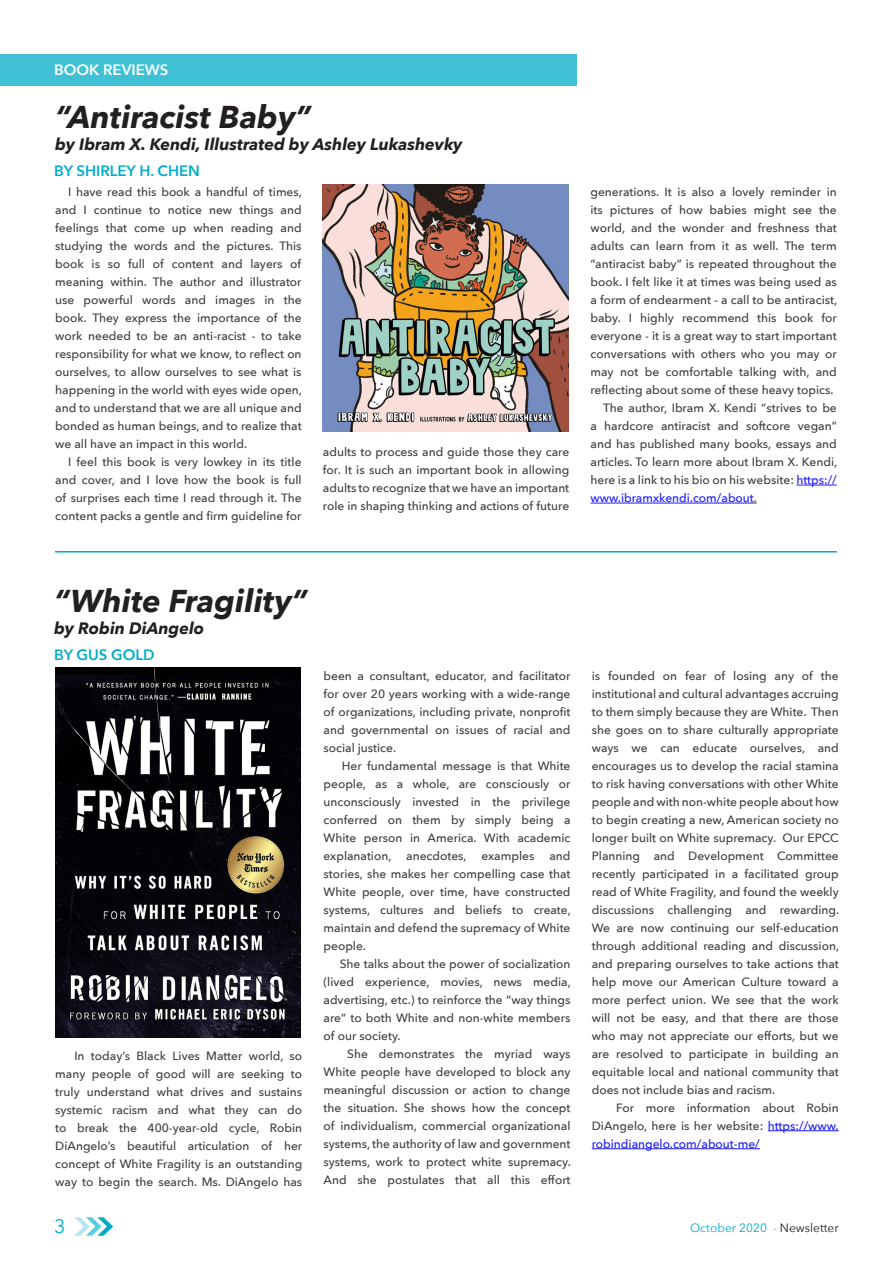
<style>
.page{position:relative;width:893px;height:1263px;background:#fff}
.page>*{position:absolute;margin:0;border:0;box-sizing:border-box;transform-origin:0 0}
._02_Article_Title{font:italic 700 31.5px "Avenir Next";color:#231f20}
.t1{font:19.5px "Avenir Next";color:#00acc8}
._02_Article_Title-2{font:italic 700 16.5px "Avenir Next";color:#231f20}
._05a_body_text_Intro{font:600 15px "Avenir Next";color:#00acc8}
._05a_body_text_Intro-2{font:600 15px "Avenir Next";color:#fff}
._05_body_text{font:500 12px/18px "Avenir Next";color:#3e3e3f;text-align:justify}
.t2{font:12px "Avenir Next";color:#00acc8}
.s1{color:#1a1aff}
.s2{color:#231f20}
</style>
<div class="page">
<svg style="left:74px;top:1217px;width:39px;height:19px"></svg>
<hr style="left:796px;top:485px;width:41px;height:1px;background:#1a1aff">
<hr style="left:590px;top:503px;width:164px;height:1px;background:#1a1aff">
<img style="left:323px;top:185px;width:245px;height:246px">
<hr style="left:768px;top:1130px;width:71px;height:1px;background:#1a1aff">
<hr style="left:592px;top:1148px;width:168px;height:1px;background:#1a1aff">
<img style="left:55px;top:668px;width:246px;height:370px">
<hr style="left:55px;top:551px;width:782px;height:1px;background:#00acc8">
<div style="left:0;top:54px;width:577px;height:32px;background:#40c0d5"></div>
<p class="_05a_body_text_Intro-2" style="left:54px;top:57px;width:116px">BOOK REVIEWS</p>
<p class="_02_Article_Title" style="left:55px;top:90px;width:258px">“Antiracist Baby”</p>
<p class="_02_Article_Title-2" style="left:55px;top:130px;width:409px">by Ibram X. Kendi, Illustrated by Ashley Lukashevky</p>
<p class="_05a_body_text_Intro" style="left:54px;top:158px;width:147px">BY SHIRLEY H. CHEN</p>
<p class="_05_body_text" style="left:55px;top:183px;width:248px;text-indent:13px">I have read this book a handful of times, and I continue to notice new things and feelings that come up when reading and studying the words and the pictures. This book is so full of content and layers of meaning within. The author and illustrator use powerful words and images in the book. They express the importance of the work needed to be an anti-racist - to take responsibility for what we know, to reflect on ourselves, to allow ourselves to see what is happening in the world with eyes wide open, and to understand that we are all unique and bonded as human beings, and to realize that we all have an impact in this world.</p>
<p class="_05_body_text" style="left:55px;top:453px;width:248px;text-indent:13px">I feel this book is very lowkey in its title and cover, and I love how the book is full of surprises each time I read through it. The content packs a gentle and firm guideline for</p>
<p class="_05_body_text" style="left:323px;top:442px;width:248px">adults to process and guide those they care for. It is such an important book in allowing adults to recognize that we have an important role in shaping thinking and actions of future</p>
<p class="_05_body_text" style="left:590px;top:183px;width:248px">generations. It is also a lovely reminder in its pictures of how babies might see the world, and the wonder and freshness that adults can learn from it as well. The term “antiracist baby” is repeated throughout the book. I felt like it at times was being used as a form of endearment - a call to be antiracist, baby. I highly recommend this book for everyone - it is a great way to start important conversations with others who you may or may not be comfortable talking with, and reflecting about some of these heavy topics.</p>
<p class="_05_body_text" style="left:590px;top:399px;width:248px;text-indent:13px">The author, Ibram X. Kendi “strives to be a hardcore antiracist and softcore vegan” and has published many books, essays and articles. To learn more about Ibram X. Kendi, here is a link to his bio on his website: <span class="s1">https:// www.ibramxkendi.com/about</span>.</p>
<p class="_02_Article_Title" style="left:54px;top:573px;width:255px">“White Fragility”</p>
<p class="_02_Article_Title-2" style="left:54px;top:614px;width:152px">by Robin DiAngelo</p>
<p class="_05a_body_text_Intro" style="left:54px;top:641px;width:102px">BY GUS GOLD</p>
<p class="_05_body_text" style="left:55px;top:1046px;width:248px;text-indent:19px">In today’s Black Lives Matter world, so many people of good will are seeking to truly understand what drives and sustains systemic racism and what they can do to break the 400-year-old cycle, Robin DiAngelo’s beautiful articulation of her concept of White Fragility is an outstanding way to begin the search. Ms. DiAngelo has</p>
<p class="_05_body_text" style="left:324px;top:666px;width:248px">been a consultant, educator, and facilitator for over 20 years working with a wide-range of organizations, including private, nonprofit and governmental on issues of racial and social justice.</p>
<p class="_05_body_text" style="left:324px;top:756px;width:248px;text-indent:18px">Her fundamental message is that White people, as a whole, are consciously or unconsciously invested in the privilege conferred on them by simply being a White person in America. With academic explanation, anecdotes, examples</p>
<p class="_05_body_text" style="left:324px;top:846px;width:249px;text-indent:226px">and stories, she makes her compelling case that White people, over time, have constructed systems, cultures and beliefs to create, maintain and defend the supremacy of White people.</p>
<p class="_05_body_text" style="left:324px;top:954px;width:249px;text-indent:16px">She talks about the power of socialization (lived experience, movies, news media, advertising, etc.) to reinforce the “way things are” to both White and non-white members of our society.</p>
<p class="_05_body_text" style="left:324px;top:1044px;width:249px;text-indent:24px">She demonstrates the myriad ways White people have developed to block any meaningful discussion or action to change the situation. She shows how the concept of individualism, commercial organizational systems, the authority of law and government systems, work to protect white supremacy.<br>And she postulates that all this effort</p>
<p class="_05_body_text" style="left:592px;top:666px;width:249px">is founded on fear of losing any of the institutional and cultural advantages accruing to them simply because they are White. Then she goes on to share culturally appropriate ways we can educate ourselves, and encourages us to develop the racial stamina to risk having conversations with other White people and with non-white people about how to begin creating a new, American society no longer built on White supremacy. Our EPCC Planning and Development Committee recently participated in a facilitated group read of White Fragility, and found the weekly discussions challenging and rewarding.<br>We are now continuing our self-education through additional reading and discussion, and preparing ourselves to take actions that help move our American Culture toward a more perfect union. We see that the work will not be easy, and that there are those who may not appreciate our efforts, but we are resolved to participate in building an equitable local and national community that does not include bias and racism.</p>
<p class="_05_body_text" style="left:592px;top:1098px;width:248px;text-indent:25px">For more information about Robin DiAngelo, here is her website: <span class="s1">https://www. robindiangelo.com/about-me/</span></p>
<h2 class="t1" style="left:54px;top:1210px;width:13px">3</h2>
<p class="t2" style="left:690px;top:1218px;width:150px">October 2020 - <span class="s2">Newsletter</span></p>
</div>
